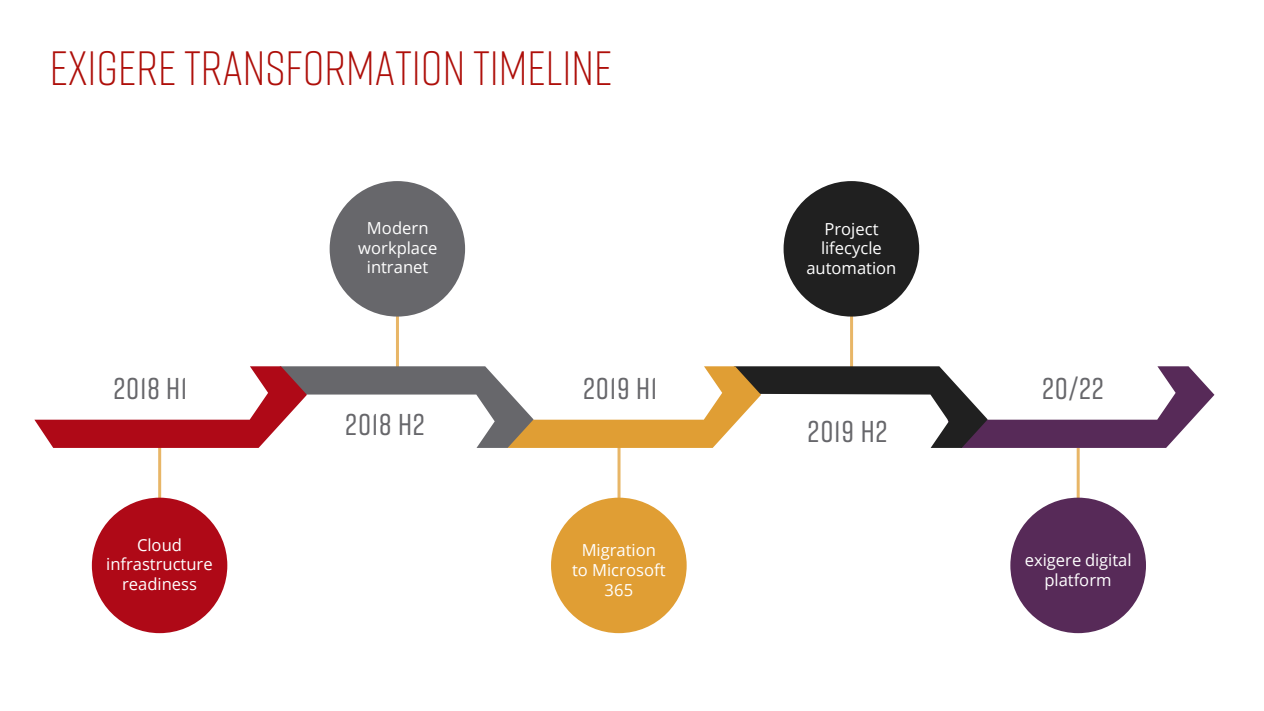
<style>
.page{position:relative;width:1264px;height:711px;background:#fff}
.page>*{position:absolute;margin:0;border:0;box-sizing:border-box;transform-origin:0 0}
.t1{font:300 48px "Rift";color:#ae0f0a}
.t2{font:500 30px "Rift";letter-spacing:.03em;color:#67676b}
.t3{font:16.5px/19.8px "Open Sans";color:#fff;text-align:center}
</style>
<div class="page">
<hr style="left:158px;top:440px;width:3px;height:67px;background:#e8b667">
<hr style="left:396px;top:306px;width:3px;height:68px;background:#e8b667">
<hr style="left:617px;top:440px;width:3px;height:67px;background:#e8b667">
<hr style="left:849px;top:306px;width:3px;height:68px;background:#e8b667">
<svg style="left:34px;top:366px;width:1180px;height:81px"></svg>
<hr style="left:1076px;top:448px;width:3px;height:63px;background:#e8b667">
<div style="left:92px;top:497px;width:135px;height:136px;background:#af0917;border-radius:50%"></div>
<div style="left:329px;top:181px;width:136px;height:135px;background:#67676b;border-radius:50%"></div>
<div style="left:551px;top:497px;width:135px;height:136px;background:#e09e34;border-radius:50%"></div>
<div style="left:783px;top:181px;width:136px;height:135px;background:#202020;border-radius:50%"></div>
<div style="left:1010px;top:497px;width:135px;height:136px;background:#572a58;border-radius:50%"></div>
<h2 class="t1" style="left:50px;top:34px;width:564px">EXIGERE TRANSFORMATION TIMELINE</h2>
<p class="t3" style="left:358px;top:217px;width:81px">Modern workplace intranet</p>
<p class="t2" style="left:113px;top:367px;width:76px">2018 H1</p>
<p class="t2" style="left:583px;top:367px;width:76px">2019 H1</p>
<p class="t3" style="left:106px;top:534px;width:108px">Cloud infrastructure readiness</p>
<p class="t2" style="left:345px;top:403px;width:81px">2018 H2</p>
<p class="t3" style="left:572px;top:539px;width:95px">Migration to Microsoft<br>365</p>
<p class="t3" style="left:806px;top:218px;width:91px">Project lifecycle automation</p>
<p class="t2" style="left:807px;top:410px;width:81px">2019 H2</p>
<p class="t2" style="left:1041px;top:367px;width:63px">20/22</p>
<p class="t3" style="left:1024px;top:549px;width:108px">exigere digital platform</p>
</div>
